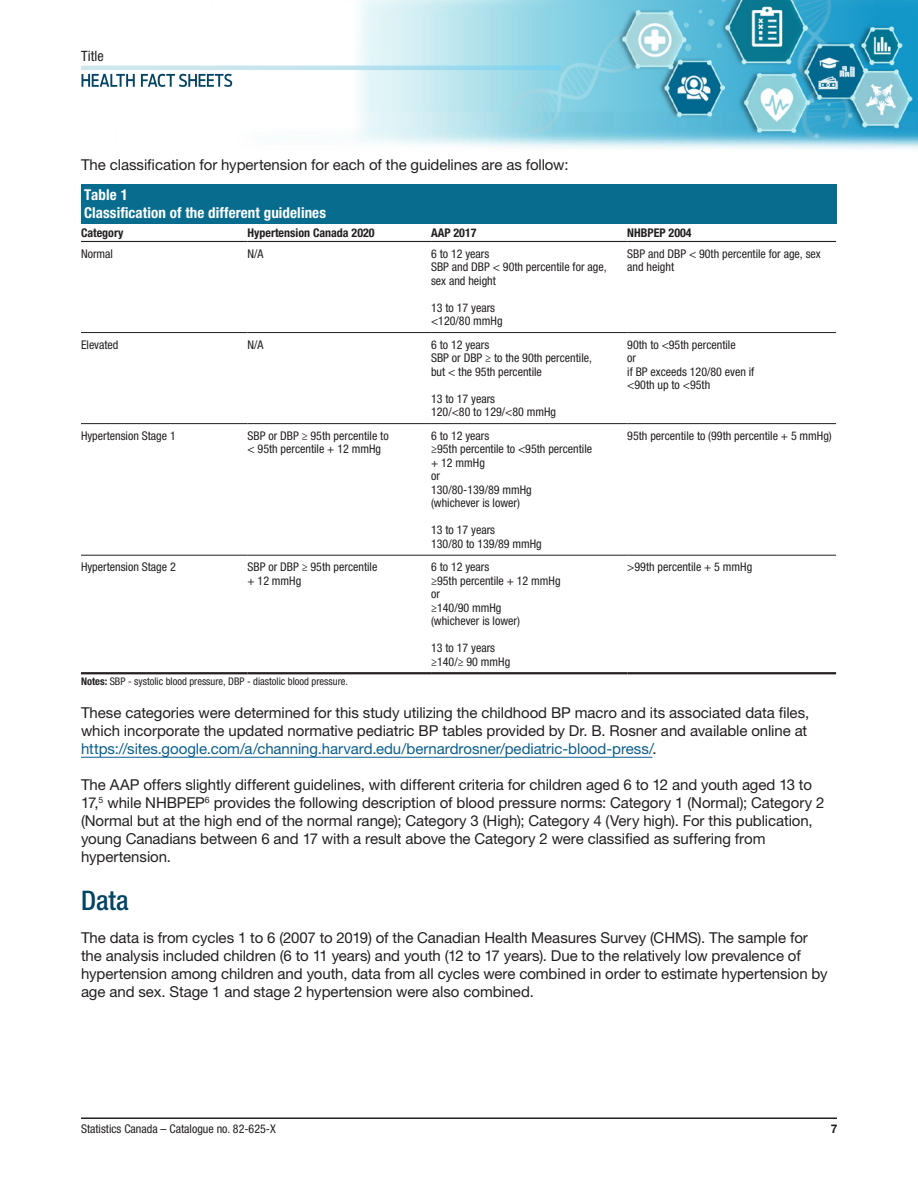
<style>
.page{position:relative;width:918px;height:1188px;background:#fff}
.page>*{position:absolute;margin:0;border:0;box-sizing:border-box;transform-origin:0 0}
.t1{font:500 condensed 27px "Helvetica Neue LT Std";color:#044464}
.t2{font:15px/18px "Helvetica Neue LT Std";letter-spacing:-.005em;color:#231f20}
.t3{font:700 condensed 15px/18px "Helvetica Neue LT Std";letter-spacing:.005em;color:#fff}
.t4{font:condensed 14.25px "Helvetica Neue LT Std";letter-spacing:.005em;color:#231f20}
.t5{font:condensed 12px/13.5px "Helvetica Neue LT Std";color:#231f20}
.t6{font:700 condensed 12px "Helvetica Neue LT Std";color:#231f20}
.t7{font:700 12px "Helvetica Neue LT Std";color:#231f20}
.t8{font:condensed 10.5px "Helvetica Neue LT Std";color:#231f20}
.s1{font-weight:700}
.s2{color:#0a5e8e}
</style>
<div class="page">
<img style="left:114px;top:0;width:804px;height:149px">
<svg style="left:81px;top:66px;width:479px;height:4px;background:#b5e0ed"></svg>
<hr style="left:81px;top:1118px;width:756px;height:1px;background:#231f20">
<svg style="left:82px;top:74px;width:150px;height:13px"></svg>
<hr style="left:81px;top:757px;width:571px;height:1px;background:#0a5e8e">
<div style="left:81px;top:185px;width:755px;height:39px;background:#086c8f"></div>
<hr style="left:81px;top:332px;width:167px;height:1px;background:#231f20">
<hr style="left:248px;top:332px;width:183px;height:1px;background:#231f20">
<hr style="left:431px;top:332px;width:196px;height:1px;background:#231f20">
<hr style="left:627px;top:332px;width:209px;height:1px;background:#231f20">
<hr style="left:81px;top:423px;width:167px;height:1px;background:#231f20">
<hr style="left:248px;top:423px;width:183px;height:1px;background:#231f20">
<hr style="left:431px;top:423px;width:196px;height:1px;background:#231f20">
<hr style="left:627px;top:423px;width:209px;height:1px;background:#231f20">
<hr style="left:248px;top:555px;width:183px;height:1px;background:#231f20">
<hr style="left:431px;top:555px;width:196px;height:1px;background:#231f20">
<hr style="left:627px;top:555px;width:209px;height:1px;background:#231f20">
<hr style="left:81px;top:555px;width:167px;height:1px;background:#231f20">
<hr style="left:81px;top:241px;width:167px;height:1px;background:#231f20">
<hr style="left:248px;top:241px;width:183px;height:1px;background:#231f20">
<hr style="left:431px;top:241px;width:196px;height:1px;background:#231f20">
<hr style="left:627px;top:241px;width:209px;height:1px;background:#231f20">
<hr style="left:81px;top:672px;width:167px;height:2px;background:#231f20">
<hr style="left:248px;top:672px;width:183px;height:2px;background:#231f20">
<hr style="left:431px;top:672px;width:196px;height:2px;background:#231f20">
<hr style="left:627px;top:672px;width:209px;height:2px;background:#231f20">
<p class="t4" style="left:81px;top:48px;width:24px">Title</p>
<p class="t2" style="left:81px;top:155px;width:489px">The classification for hypertension for each of the guidelines are as follow:</p>
<p class="t3" style="left:84px;top:185px;width:244px">Table 1<br>Classification of the different guidelines</p>
<p class="t6" style="left:81px;top:225px;width:44px">Category</p>
<p class="t6" style="left:248px;top:225px;width:129px">Hypertension Canada 2020</p>
<p class="t6" style="left:431px;top:225px;width:47px">AAP 2017</p>
<p class="t6" style="left:627px;top:225px;width:66px">NHBPEP 2004</p>
<p class="t5" style="left:81px;top:246px;width:33px">Normal</p>
<p class="t5" style="left:248px;top:246px;width:18px">N/A</p>
<p class="t5" style="left:431px;top:246px;width:177px">6 to 12 years<br>SBP and DBP &lt; 90th percentile for age, sex and height</p>
<p class="t5" style="left:431px;top:300px;width:73px">13 to 17 years &lt;120/80 mmHg</p>
<p class="t5" style="left:627px;top:246px;width:195px">SBP and DBP &lt; 90th percentile for age, sex and height</p>
<p class="t5" style="left:81px;top:338px;width:39px">Elevated</p>
<p class="t5" style="left:248px;top:338px;width:18px">N/A</p>
<p class="t5" style="left:431px;top:338px;width:162px">6 to 12 years<br>SBP or DBP ≥ to the 90th percentile, but &lt; the 95th percentile</p>
<p class="t5" style="left:431px;top:392px;width:127px">13 to 17 years<br>120/&lt;80 to 129/&lt;80 mmHg</p>
<p class="t5" style="left:81px;top:429px;width:96px">Hypertension Stage 1</p>
<p class="t5" style="left:248px;top:429px;width:143px">SBP or DBP ≥ 95th percentile to &lt; 95th percentile + 12 mmHg</p>
<p class="t5" style="left:431px;top:429px;width:163px">6 to 12 years<br>≥95th percentile to &lt;95th percentile + 12 mmHg<br>or<br>130/80-139/89 mmHg<br>(whichever is lower)</p>
<p class="t5" style="left:431px;top:523px;width:112px">13 to 17 years<br>130/80 to 139/89 mmHg</p>
<p class="t5" style="left:81px;top:560px;width:96px">Hypertension Stage 2</p>
<p class="t5" style="left:248px;top:560px;width:131px">SBP or DBP ≥ 95th percentile + 12 mmHg</p>
<p class="t5" style="left:431px;top:560px;width:131px">6 to 12 years<br>≥95th percentile + 12 mmHg or<br>≥140/90 mmHg<br>(whichever is lower)</p>
<p class="t5" style="left:431px;top:641px;width:81px">13 to 17 years ≥140/≥ 90 mmHg</p>
<p class="t5" style="left:627px;top:338px;width:129px">90th to &lt;95th percentile<br>or<br>if BP exceeds 120/80 even if &lt;90th up to &lt;95th</p>
<p class="t5" style="left:627px;top:429px;width:206px">95th percentile to (99th percentile + 5 mmHg)</p>
<p class="t5" style="left:627px;top:560px;width:126px">&gt;99th percentile + 5 mmHg</p>
<p class="t8" style="left:81px;top:675px;width:268px"><span class="s1">Notes:</span> SBP - systolic blood pressure, DBP - diastolic blood pressure.</p>
<p class="t2" style="left:81px;top:704px;width:730px">These categories were determined for this study utilizing the childhood BP macro and its associated data files, which incorporate the updated normative pediatric BP tables provided by Dr. B. Rosner and available online at <span class="s2">https://sites.google.com/a/channing.harvard.edu/bernardrosner/pediatric-blood-press/</span>.</p>
<p class="t2" style="left:81px;top:776px;width:745px">The AAP offers slightly different guidelines, with different criteria for children aged 6 to 12 and youth aged 13 to 17,<sup>5</sup> while NHBPEP<sup>6</sup> provides the following description of blood pressure norms: Category 1 (Normal); Category 2 (Normal but at the high end of the normal range); Category 3 (High); Category 4 (Very high). For this publication, young Canadians between 6 and 17 with a result above the Category 2 were classified as suffering from hypertension.</p>
<h1 class="t1" style="left:81px;top:885px;width:49px">Data</h1>
<p class="t2" style="left:81px;top:929px;width:748px">The data is from cycles 1 to 6 (2007 to 2019) of the Canadian Health Measures Survey (CHMS). The sample for the analysis included children (6 to 11 years) and youth (12 to 17 years). Due to the relatively low prevalence of hypertension among children and youth, data from all cycles were combined in order to estimate hypertension by age and sex. Stage 1 and stage 2 hypertension were also combined.</p>
<p class="t5" style="left:81px;top:1122px;width:196px">Statistics Canada – Catalogue no. 82-625-X</p>
<p class="t7" style="left:831px;top:1122px;width:8px">7</p>
</div>
